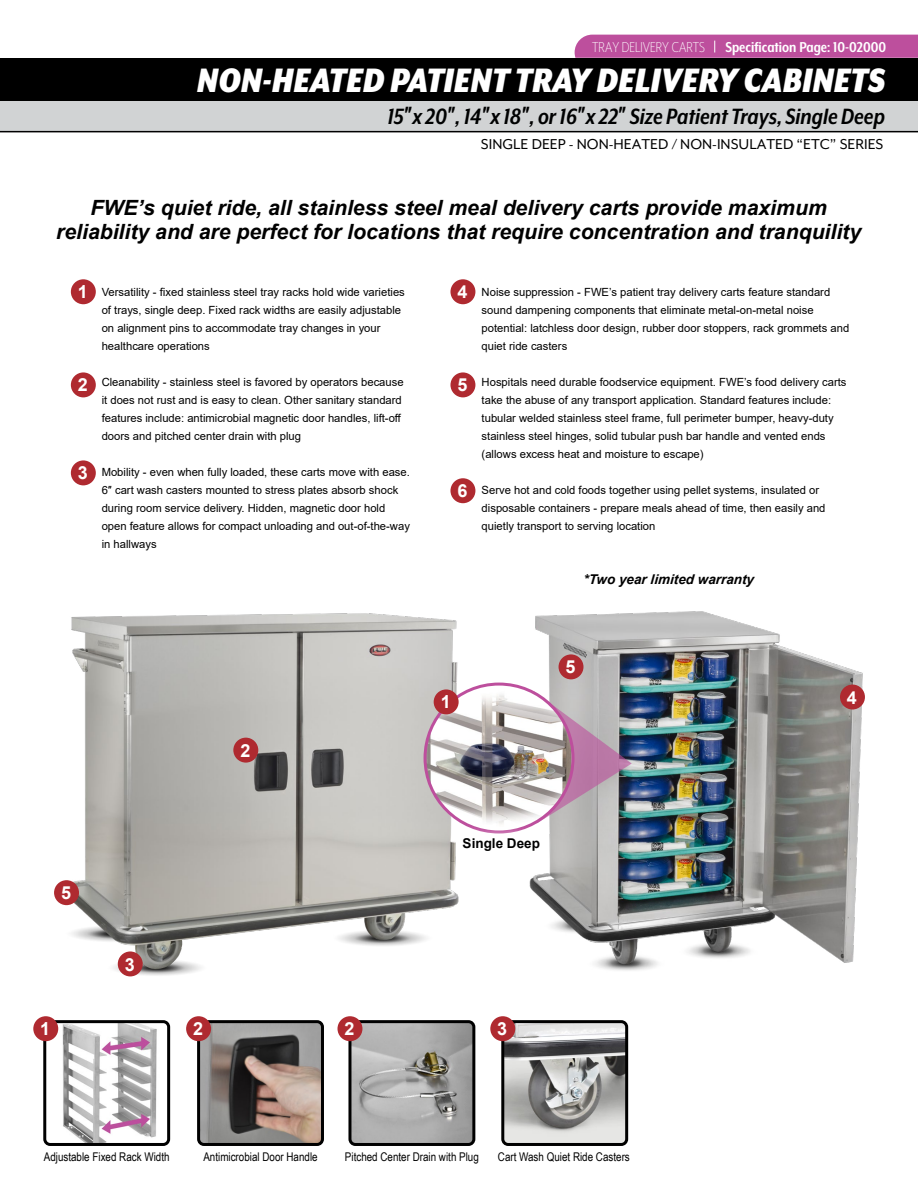
<style>
.page{position:relative;width:918px;height:1188px;background:#fff}
.page>*{position:absolute;margin:0;border:0;box-sizing:border-box;transform-origin:0 0}
.t1{font:italic 900 39px "Mr Eaves XL Mod Nar OT";color:#fff}
.t2{font:italic 700 25.5px "Mr Eaves XL Mod Nar OT";color:#000101}
.t3{font:italic 700 21px/24px "Arial";color:#000;text-align:center}
.t4{font:700 18px "Arial";color:#fff}
.t5{font:16.5px "Mr Eaves Mod OT";color:#000}
.t6{font:700 16.5px "Mr Eaves XL Mod Nar OT";color:#fff}
.t7{font:italic 700 13.5px "Arial";color:#000}
.t8{font:700 13.5px "Arial";color:#000}
.t9{font:12px "Arial Narrow";color:#000}
.t10{font:11.25px/18px "Arial";color:#000}
.s1{font-weight:300}
.s2{font-family:"Arial";font-weight:400;font-style:normal;font-size:24px;color:#000}
</style>
<div class="page">
<img style="left:47px;top:1024px;width:119px;height:118px">
<div style="left:43px;top:1020px;width:127px;height:126px;border:3px solid #000;border-radius:5px"></div>
<img style="left:511px;top:611px;width:354px;height:360px">
<img style="left:55px;top:613px;width:415px;height:364px">
<div style="left:71px;top:279px;width:25px;height:25px;background:#af2a30;border-radius:50%"></div>
<div style="left:71px;top:372px;width:25px;height:25px;background:#af2a30;border-radius:50%"></div>
<div style="left:233px;top:738px;width:25px;height:25px;background:#af2a30;border-radius:50%"></div>
<div style="left:71px;top:460px;width:25px;height:25px;background:#af2a30;border-radius:50%"></div>
<div style="left:118px;top:951px;width:25px;height:25px;background:#af2a30;border-radius:50%"></div>
<div style="left:450px;top:279px;width:25px;height:25px;background:#af2a30;border-radius:50%"></div>
<div style="left:840px;top:685px;width:25px;height:24px;background:#af2a30;border-radius:50%"></div>
<div style="left:450px;top:372px;width:25px;height:25px;background:#af2a30;border-radius:50%"></div>
<div style="left:559px;top:654px;width:24px;height:25px;background:#af2a30;border-radius:50%"></div>
<div style="left:54px;top:880px;width:25px;height:25px;background:#af2a30;border-radius:50%"></div>
<div style="left:450px;top:478px;width:25px;height:25px;background:#af2a30;border-radius:50%"></div>
<div style="left:0;top:100px;width:918px;height:31px;background:#d1d3d4"></div>
<div style="left:0;top:58px;width:918px;height:42px;background:#000"></div>
<hr style="left:0;top:131px;width:918px;height:1px;background:#000">
<div style="left:575px;top:35px;width:343px;height:23px;background:#bd4f9d"></div>
<img style="left:505px;top:1024px;width:119px;height:118px">
<div style="left:501px;top:1020px;width:127px;height:126px;border:3px solid #000;border-radius:5px"></div>
<div style="left:490px;top:1016px;width:25px;height:25px;background:#af2a30;border-radius:50%"></div>
<img style="left:201px;top:1024px;width:119px;height:118px">
<div style="left:197px;top:1020px;width:127px;height:126px;border:3px solid #000;border-radius:5px"></div>
<img style="left:352px;top:1024px;width:119px;height:118px">
<div style="left:348px;top:1020px;width:127px;height:126px;border:3px solid #000;border-radius:5px"></div>
<div style="left:33px;top:1016px;width:25px;height:25px;background:#af2a30;border-radius:50%"></div>
<div style="left:186px;top:1016px;width:25px;height:25px;background:#af2a30;border-radius:50%"></div>
<div style="left:338px;top:1016px;width:24px;height:25px;background:#af2a30;border-radius:50%"></div>
<svg style="left:534px;top:691px;width:98px;height:132px;background:#a694a5"></svg>
<img style="left:425px;top:684px;width:148px;height:148px;border-radius:74px">
<div style="left:434px;top:689px;width:25px;height:25px;background:#af2a30;border-radius:50%"></div>
<div style="left:449px;top:825px;width:105px;height:40px;background:#fff"></div>
<h3 class="t6" style="left:592px;top:39px;width:295px"><span class="s1">TRAY DELIVERY CARTS</span> Specification Page: 10-02000</h3>
<h1 class="t1" style="left:197px;top:61px;width:690px">NON-HEATED PATIENT TRAY DELIVERY CABINETS</h1>
<h2 class="t2" style="left:387px;top:103px;width:499px">15<span class="s2">″</span>x 20<span class="s2">″</span>, 14<span class="s2">″</span>x 18<span class="s2">″</span>, or 16<span class="s2">″</span>x 22<span class="s2">″</span> Size Patient Trays, Single Deep</h2>
<h3 class="t5" style="left:481px;top:135px;width:404px">SINGLE DEEP - NON-HEATED / NON-INSULATED “ETC” SERIES</h3>
<h3 class="t3" style="left:56px;top:196px;width:807px">FWE’s quiet ride, all stainless steel meal delivery carts provide maximum reliability and are perfect for locations that require concentration and tranquility</h3>
<h3 class="t4" style="left:78px;top:279px;width:12px">1</h3>
<h3 class="t4" style="left:78px;top:372px;width:12px">2</h3>
<h3 class="t4" style="left:78px;top:460px;width:12px">3</h3>
<p class="t10" style="left:102px;top:283px;width:305px">Versatility - fixed stainless steel tray racks hold wide varieties of trays, single deep. Fixed rack widths are easily adjustable on alignment pins to accommodate tray changes in your healthcare operations</p>
<p class="t10" style="left:102px;top:373px;width:303px">Cleanability - stainless steel is favored by operators because it does not rust and is easy to clean. Other sanitary standard features include: antimicrobial magnetic door handles, lift-off doors and pitched center drain with plug</p>
<p class="t10" style="left:102px;top:463px;width:310px">Mobility - even when fully loaded, these carts move with ease.<br>6″ cart wash casters mounted to stress plates absorb shock during room service delivery. Hidden, magnetic door hold open feature allows for compact unloading and out-of-the-way in hallways</p>
<h3 class="t4" style="left:240px;top:738px;width:12px">2</h3>
<h3 class="t4" style="left:457px;top:279px;width:12px">4</h3>
<h3 class="t4" style="left:457px;top:372px;width:12px">5</h3>
<h3 class="t4" style="left:457px;top:478px;width:12px">6</h3>
<p class="t10" style="left:482px;top:283px;width:369px">Noise suppression - FWE’s patient tray delivery carts feature standard sound dampening components that eliminate metal-on-metal noise potential: latchless door design, rubber door stoppers, rack grommets and quiet ride casters</p>
<p class="t10" style="left:482px;top:373px;width:366px">Hospitals need durable foodservice equipment. FWE’s food delivery carts take the abuse of any transport application. Standard features include: tubular welded stainless steel frame, full perimeter bumper, heavy-duty stainless steel hinges, solid tubular push bar handle and vented ends (allows excess heat and moisture to escape)</p>
<p class="t10" style="left:482px;top:481px;width:345px">Serve hot and cold foods together using pellet systems, insulated or disposable containers - prepare meals ahead of time, then easily and quietly transport to serving location</p>
<p class="t7" style="left:583px;top:571px;width:172px">*Two year limited warranty</p>
<h3 class="t4" style="left:441px;top:689px;width:12px">1</h3>
<h3 class="t4" style="left:566px;top:654px;width:12px">5</h3>
<h3 class="t4" style="left:847px;top:685px;width:12px">4</h3>
<h3 class="t4" style="left:61px;top:880px;width:12px">5</h3>
<h3 class="t4" style="left:125px;top:952px;width:12px">3</h3>
<h3 class="t4" style="left:40px;top:1016px;width:12px">1</h3>
<h3 class="t4" style="left:193px;top:1016px;width:12px">2</h3>
<h3 class="t4" style="left:344px;top:1016px;width:12px">2</h3>
<p class="t8" style="left:463px;top:834px;width:79px">Single Deep</p>
<h3 class="t4" style="left:497px;top:1016px;width:12px">3</h3>
<p class="t9" style="left:44px;top:1148px;width:127px">Adjustable Fixed Rack Width</p>
<p class="t9" style="left:203px;top:1148px;width:116px">Antimicrobial Door Handle</p>
<p class="t9" style="left:345px;top:1148px;width:135px">Pitched Center Drain with Plug</p>
<p class="t9" style="left:498px;top:1148px;width:133px">Cart Wash Quiet Ride Casters</p>
</div>
